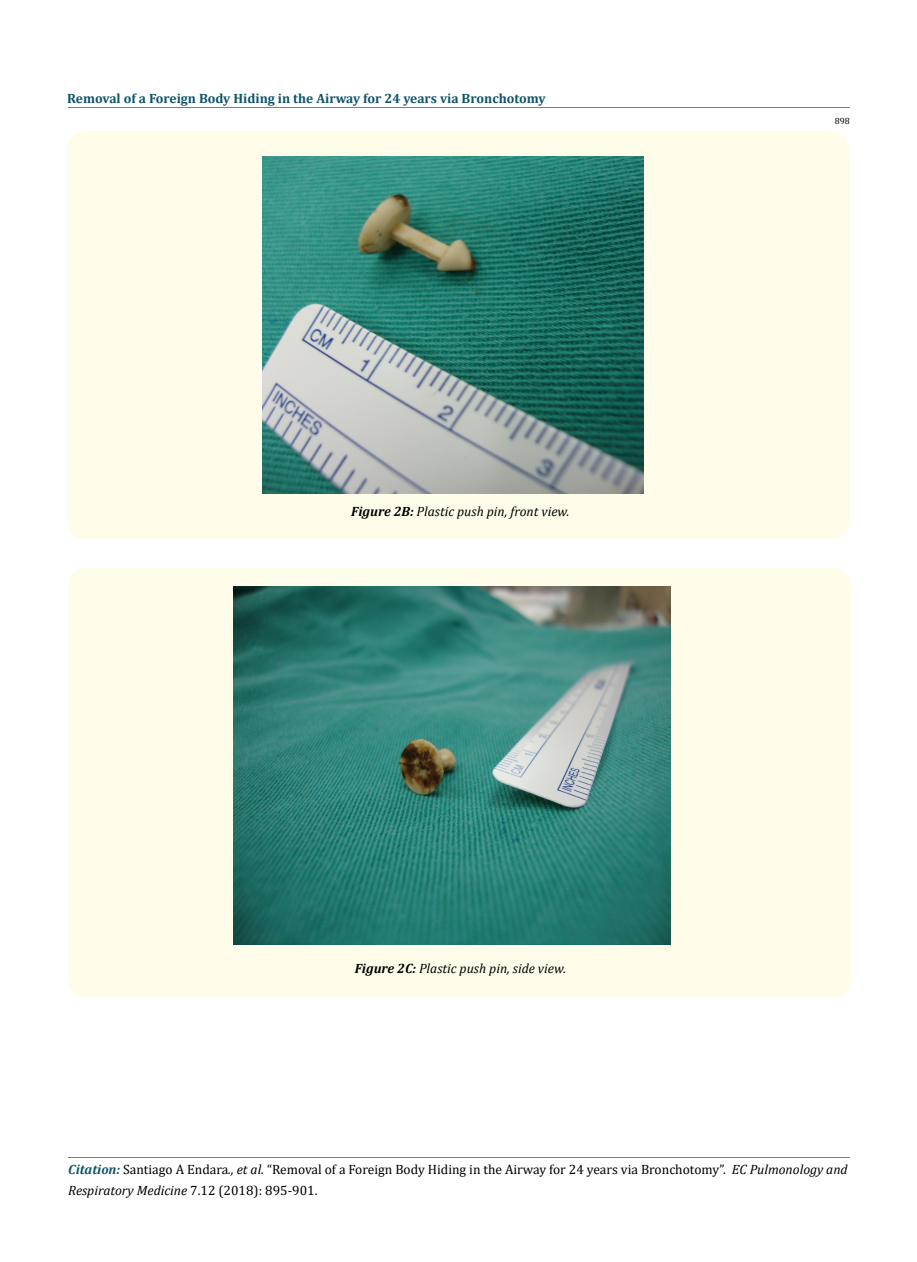
<style>
.page{position:relative;width:917px;height:1262px;background:#fff}
.page>*{position:absolute;margin:0;border:0;box-sizing:border-box;transform-origin:0 0}
.t1{font:13.5px/21px "Cambria";color:#000}
.t2{font:italic 13.5px "Cambria";color:#000}
.t3{font:700 13.5px "Cambria";color:#0e546a}
.t4{font:9px "Cambria";color:#000}
.s1{font-weight:700}
.s2{font-weight:700;font-style:italic;color:#0e546a}
.s3{font-style:italic}
</style>
<div class="page">
<hr style="left:68px;top:108px;width:781px;height:1px;background:#e05d1a">
<hr style="left:68px;top:1157px;width:781px;height:1px;background:#e05d1a">
<div style="left:67px;top:131px;width:782px;height:408px;background:#fffde9;border-radius:18px"></div>
<img style="left:262px;top:156px;width:381px;height:337px">
<div style="left:68px;top:567px;width:783px;height:430px;background:#fffde9;border-radius:18px"></div>
<img style="left:233px;top:587px;width:437px;height:357px">
<p class="t3" style="left:67px;top:89px;width:480px">Removal of a Foreign Body Hiding in the Airway for 24 years via Bronchotomy</p>
<p class="t2" style="left:351px;top:502px;width:220px"><span class="s1">Figure 2B:</span> Plastic push pin, front view.</p>
<p class="t2" style="left:355px;top:959px;width:213px"><span class="s1">Figure 2C:</span> Plastic push pin, side view.</p>
<p class="t4" style="left:834px;top:116px;width:16px">898</p>
<p class="t1" style="left:68px;top:1158px;width:781px"><span class="s2">Citation:</span> Santiago A Endara<span class="s3">., et al.</span> “Removal of a Foreign Body Hiding in the Airway for 24 years via Bronchotomy”. <span class="s3">EC Pulmonology and<br>Respiratory Medicine</span> 7.12 (2018): 895-901.</p>
</div>
